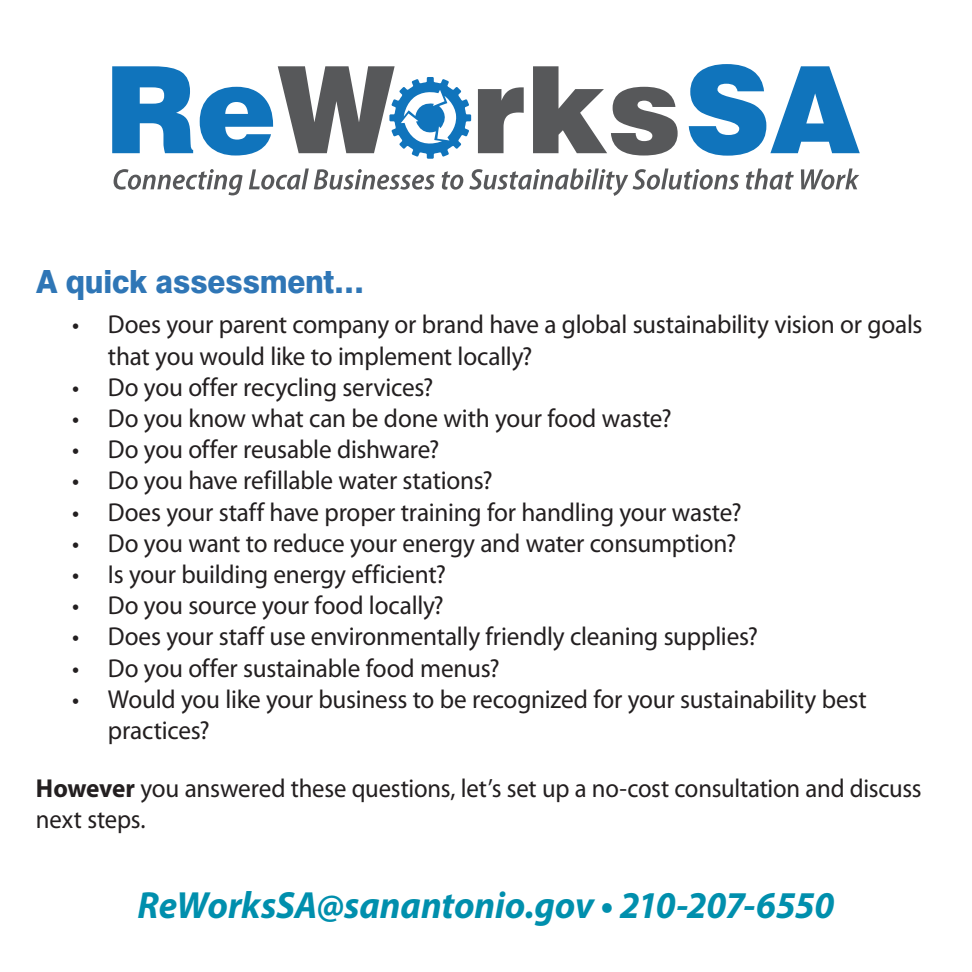
<style>
.page{position:relative;width:972px;height:972px;background:#fff}
.page>*{position:absolute;margin:0;border:0;box-sizing:border-box;transform-origin:0 0}
.t1{font:italic 700 38px "Myriad Pro";letter-spacing:-.01em;color:#008fad}
.t2{font:800 32px "Swiss 721 BT";letter-spacing:-.01em;color:#2f76b6;scale:.94 1}
.t3{font:26px/31.2px "Myriad Pro";letter-spacing:-.01em;color:#231f20}
.s1{font-weight:700}
</style>
<div class="page">
<svg style="left:112px;top:66px;width:81px;height:87px"></svg>
<svg style="left:200px;top:66px;width:271px;height:93px"></svg>
<svg style="left:478px;top:87px;width:46px;height:66px"></svg>
<svg style="left:533px;top:66px;width:145px;height:90px"></svg>
<svg style="left:689px;top:64px;width:171px;height:92px"></svg>
<svg style="left:114px;top:169px;width:129px;height:26px"></svg>
<svg style="left:249px;top:168px;width:186px;height:22px"></svg>
<svg style="left:442px;top:171px;width:21px;height:19px"></svg>
<svg style="left:469px;top:168px;width:270px;height:28px"></svg>
<svg style="left:746px;top:168px;width:48px;height:22px"></svg>
<svg style="left:801px;top:168px;width:58px;height:22px"></svg>
<p class="t2" style="left:36px;top:262px;width:351px">A quick assessment…</p>
<p class="t3" style="left:108px;top:309px;width:816px;text-indent:-36px">• Does your parent company or brand have a global sustainability vision or goals that you would like to implement locally?</p>
<p class="t3" style="left:72px;top:371px;width:363px">• Do you offer recycling services?</p>
<p class="t3" style="left:72px;top:402px;width:601px">• Do you know what can be done with your food waste?</p>
<p class="t3" style="left:72px;top:434px;width:369px">• Do you offer reusable dishware?</p>
<p class="t3" style="left:72px;top:465px;width:422px">• Do you have refillable water stations?</p>
<p class="t3" style="left:72px;top:496px;width:671px">• Does your staff have proper training for handling your waste?</p>
<p class="t3" style="left:72px;top:527px;width:666px">• Do you want to reduce your energy and water consumption?</p>
<p class="t3" style="left:72px;top:558px;width:375px">• Is your building energy efficient?</p>
<p class="t3" style="left:72px;top:590px;width:373px">• Do you source your food locally?</p>
<p class="t3" style="left:72px;top:621px;width:688px">• Does your staff use environmentally friendly cleaning supplies?</p>
<p class="t3" style="left:72px;top:652px;width:429px">• Do you offer sustainable food menus?</p>
<p class="t3" style="left:108px;top:683px;width:760px;text-indent:-36px">• Would you like your business to be recognized for your sustainability best practices?</p>
<p class="t3" style="left:36px;top:773px;width:887px"><span class="s1">However</span> you answered these questions, let’s set up a no-cost consultation and discuss next steps.</p>
<h1 class="t1" style="left:138px;top:880px;width:698px">ReWorksSA@sanantonio.gov • 210-207-6550</h1>
</div>
